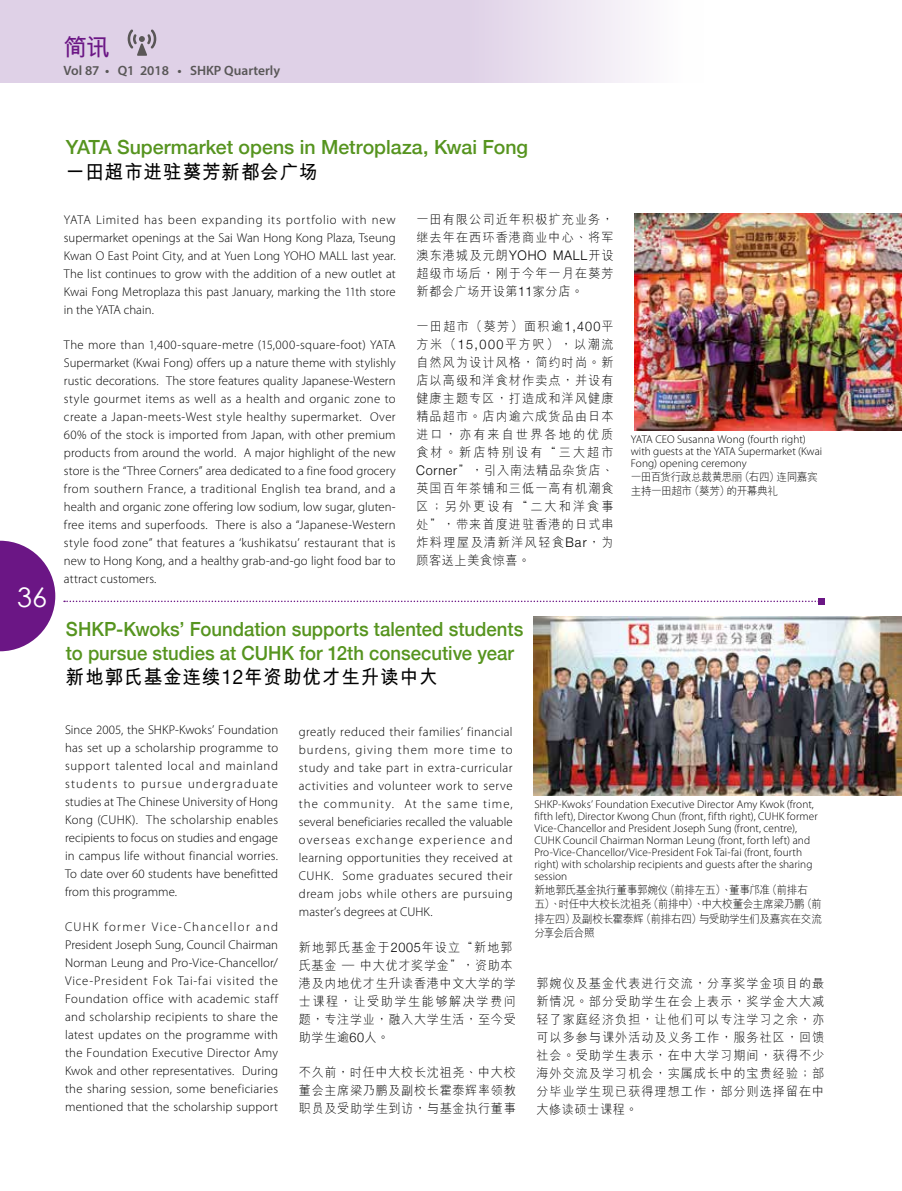
<style>
.page{position:relative;width:902px;height:1191px;background:#fff}
.page>*{position:absolute;margin:0;border:0;box-sizing:border-box;transform-origin:0 0}
.t1{font:27px "Century Gothic";color:#fff}
.t2{font:700 24px "M Hei HKS";color:#6b1685}
.t3{font:500 19.5px/24px "Helvetica Neue";color:#56941f;scale:.95 1}
.t4{font:500 19.5px "Helvetica Neue";color:#56941f}
.t5{font:700 19.5px "M Hei HKS";letter-spacing:.05em;color:#000;scale:.95 1}
.t6{font:600 13.5px "Myriad Pro";color:#595757}
.t7{font:300 12.75px/18px "Myriad Pro";letter-spacing:.005em;color:#000;text-align:justify}
.t8{font:300 12.75px/18px "M Hei HKS";letter-spacing:.085em;color:#000;text-align:justify;scale:.95 1}
.t9{font:300 12.75px/18px "M Hei HKS";letter-spacing:.055em;color:#000;scale:.95 1}
.t10{font:300 11.25px/12px "Myriad Pro";letter-spacing:.005em;color:#000}
.t11{font:300 11.25px/14.2px "M Hei HKS";letter-spacing:-.045em;color:#000;scale:.95 1}
.s1{font-family:"Helvetica Neue";font-size:13.2px}
.s2{font-family:"Helvetica Neue";font-weight:400;font-size:20.25px}
</style>
<div class="page">
<img style="left:534px;top:617px;width:367px;height:179px">
<svg style="left:64px;top:598px;width:760px;height:6px"></svg>
<img style="left:634px;top:213px;width:267px;height:218px">
<svg style="left:0;top:541px;width:55px;height:110px"></svg>
<svg style="left:0;top:0;width:639px;height:83px;background:#e2d5e9"></svg>
<svg style="left:128px;top:29px;width:28px;height:27px"></svg>
<h2 class="t2" style="left:63px;top:30px;width:48px">簡訊</h2>
<p class="t6" style="left:63px;top:61px;width:218px">Vol 87 • Q1 2018 • SHKP Quarterly</p>
<h1 class="t1" style="left:17px;top:581px;width:31px">36</h1>
<h3 class="t4" style="left:66px;top:132px;width:463px">YATA Supermarket opens in Metroplaza, Kwai Fong</h3>
<h3 class="t5" style="left:66px;top:157px;width:267px">一田超市進駐葵芳新都會廣場</h3>
<p class="t7" style="left:64px;top:210px;width:333px">YATA Limited has been expanding its portfolio with new supermarket openings at the Sai Wan Hong Kong Plaza, Tseung Kwan O East Point City, and at Yuen Long YOHO MALL last year.<br>The list continues to grow with the addition of a new outlet at Kwai Fong Metroplaza this past January, marking the 11th store in the YATA chain.</p>
<p class="t7" style="left:64px;top:335px;width:333px">The more than 1,400-square-metre (15,000-square-foot) YATA Supermarket (Kwai Fong) offers up a nature theme with stylishly rustic decorations. The store features quality Japanese-Western style gourmet items as well as a health and organic zone to create a Japan-meets-West style healthy supermarket. Over 60% of the stock is imported from Japan, with other premium products from around the world. A major highlight of the new store is the “Three Corners” area dedicated to a fine food grocery from southern France, a traditional English tea brand, and a health and organic zone offering low sodium, low sugar, gluten&shy;free items and superfoods. There is also a “Japanese-Western style food zone” that features a ‘kushikatsu’ restaurant that is new to Hong Kong, and a healthy grab-and-go light food bar to attract customers.</p>
<p class="t8" style="left:416px;top:210px;width:209px">一田有限公司近年積極擴充業務，繼去年在西環香港商業中心、將軍澳東港城及元朗<span class="s1">YOHO MALL</span>開設超級市場後，剛於今年一月在葵芳新都會廣場開設第<span class="s1">11</span>家分店。</p>
<p class="t8" style="left:416px;top:317px;width:209px">一田超市（葵芳）面積逾<span class="s1">1,400</span>平方米（<span class="s1">15,000</span>平方呎），以潮流自然風為設計風格，簡約時尚。新店以高級和洋食材作賣點，並設有健康主題專區，打造成和洋風健康精品超市。店內逾六成貨品由日本進口，亦有來自世界各地的優質食材。新店特別設有“三大超市<span class="s1">Corner</span>”，引入南法精品雜貨店、英國百年茶鋪和三低一高有機潮食區；另外更設有“二大和洋食事處”，帶來首度進駐香港的日式串炸料理屋及清新洋風輕食<span class="s1">Bar</span>，為顧客送上美食驚喜。</p>
<h3 class="t3" style="left:66px;top:615px;width:483px">SHKP-Kwoks’ Foundation supports talented students to pursue studies at CUHK for 12th consecutive year</h3>
<h3 class="t5" style="left:66px;top:662px;width:393px">新地郭氏基金連續<span class="s2">12</span>年資助優才生升讀中大</h3>
<p class="t10" style="left:630px;top:433px;width:193px">YATA CEO Susanna Wong (fourth right) with guests at the YATA Supermarket (Kwai<br>Fong) opening ceremony</p>
<p class="t11" style="left:630px;top:469px;width:198px">一田百貨行政總裁黃思麗（右四）連同嘉賓主持一田超市（葵芳）的開幕典禮</p>
<p class="t7" style="left:65px;top:720px;width:215px">Since 2005, the SHKP-Kwoks’ Foundation has set up a scholarship programme to support talented local and mainland students to pursue undergraduate studies at The Chinese University of Hong Kong (CUHK). The scholarship enables recipients to focus on studies and engage in campus life without financial worries.<br>To date over 60 students have benefitted from this programme.</p>
<p class="t7" style="left:65px;top:917px;width:215px">CUHK former Vice-Chancellor and President Joseph Sung, Council Chairman Norman Leung and Pro-Vice-Chancellor/ Vice-President Fok Tai-fai visited the Foundation office with academic staff and scholarship recipients to share the latest updates on the programme with the Foundation Executive Director Amy Kwok and other representatives. During the sharing session, some beneficiaries mentioned that the scholarship support</p>
<p class="t7" style="left:299px;top:723px;width:215px">greatly reduced their families’ financial burdens, giving them more time to study and take part in extra-curricular activities and volunteer work to serve the community. At the same time, several beneficiaries recalled the valuable overseas exchange experience and learning opportunities they received at CUHK. Some graduates secured their dream jobs while others are pursuing master’s degrees at CUHK.</p>
<p class="t9" style="left:299px;top:938px;width:230px">新地郭氏基金於<span class="s1">2005</span>年設立“新地郭氏基金 — 中大優才獎學金”，資助本港及內地優才生升讀香港中文大學的學士課程，讓受助學生能夠解決學費問題，專注學業，融入大學生活，至今受助學生逾<span class="s1">60</span>人。</p>
<p class="t8" style="left:299px;top:1063px;width:230px">不久前，時任中大校長沈祖堯、中大校董會主席梁乃鵬及副校長霍泰輝率領教職員及受助學生到訪，與基金執行董事</p>
<p class="t10" style="left:534px;top:798px;width:285px">SHKP-Kwoks’ Foundation Executive Director Amy Kwok (front, fifth left), Director Kwong Chun (front, fifth right), CUHK former Vice-Chancellor and President Joseph Sung (front, centre), CUHK Council Chairman Norman Leung (front, forth left) and Pro-Vice-Chancellor/Vice-President Fok Tai-fai (front, fourth right) with scholarship recipients and guests after the sharing session</p>
<p class="t11" style="left:534px;top:882px;width:304px">新地郭氏基金執行董事郭婉儀（前排左五）、董事鄺準（前排右<br>五）、時任中大校長沈祖堯（前排中）、中大校董會主席梁乃鵬（前排左四）及副校長霍泰輝（前排右四）與受助學生們及嘉賓在交流分享會後合照</p>
<p class="t8" style="left:536px;top:973px;width:304px">郭婉儀及基金代表進行交流，分享獎學金項目的最新情況。部分受助學生在會上表示，獎學金大大減輕了家庭經濟負擔，讓他們可以專注學習之余，亦可以多參與課外活動及義務工作，服務社區，回饋社會。受助學生表示，在中大學習期間，獲得不少海外交流及學習機會，實屬成長中的寶貴經驗；部分畢業學生現已獲得理想工作，部分則選擇留在中大修讀碩士課程。</p>
</div>
